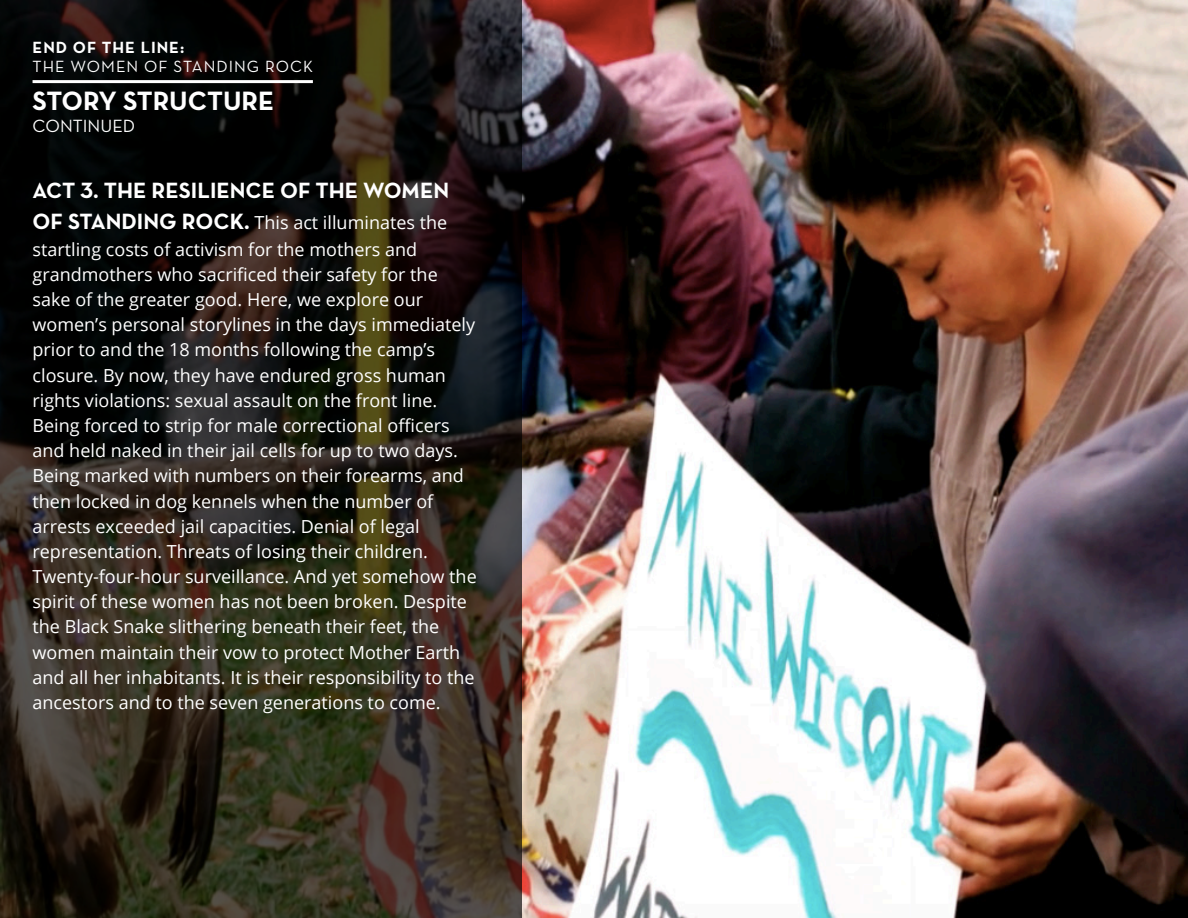
<style>
.page{position:relative;width:1188px;height:918px;background:#fff}
.page>*{position:absolute;margin:0;border:0;box-sizing:border-box;transform-origin:0 0}
.t1{font:700 27px "Neutra Text";color:#fff}
.t2{font:22.5px "Neutra Text Bold Alt";color:#fff}
.t3{font:18px/25.2px "Open Sans";color:#fff}
.t4{font:18px "Neutra Text";color:#fff}
.t5{font:16.5px/19.8px "Neutra Text";letter-spacing:.06em;color:#fff}
.s1{font-weight:700}
.s2{font-family:"Neutra Text Bold Alt";font-size:22.5px}
</style>
<div class="page">
<img style="left:522px;top:0;width:666px;height:918px">
<svg style="left:0;top:0;width:522px;height:918px;background:#231e16"></svg>
<hr style="left:33px;top:80px;width:280px;height:3px;background:#fff">
<p class="t5" style="left:33px;top:37px;width:282px"><span class="s1">END OF THE LINE:<br></span>THE WOMEN OF STANDING ROCK</p>
<p class="t1" style="left:33px;top:84px;width:243px">STORY STRUCTURE</p>
<p class="t4" style="left:33px;top:115px;width:104px">CONTINUED</p>
<p class="t2" style="left:33px;top:176px;width:418px">ACT 3. THE RESILIENCE OF THE WOMEN</p>
<p class="t3" style="left:33px;top:210px;width:446px"><span class="s2">OF STANDING ROCK.</span> This act illuminates the startling costs of activism for the mothers and grandmothers who sacrificed their safety for the sake of the greater good. Here, we explore our women’s personal storylines in the days immediately prior to and the 18 months following the camp’s closure. By now, they have endured gross human rights violations: sexual assault on the front line.<br>Being forced to strip for male correctional officers and held naked in their jail cells for up to two days.<br>Being marked with numbers on their forearms, and then locked in dog kennels when the number of arrests exceeded jail capacities. Denial of legal representation. Threats of losing their children.<br>Twenty-four-hour surveillance. And yet somehow the spirit of these women has not been broken. Despite the Black Snake slithering beneath their feet, the women maintain their vow to protect Mother Earth and all her inhabitants. It is their responsibility to the ancestors and to the seven generations to come.</p>
</div>
